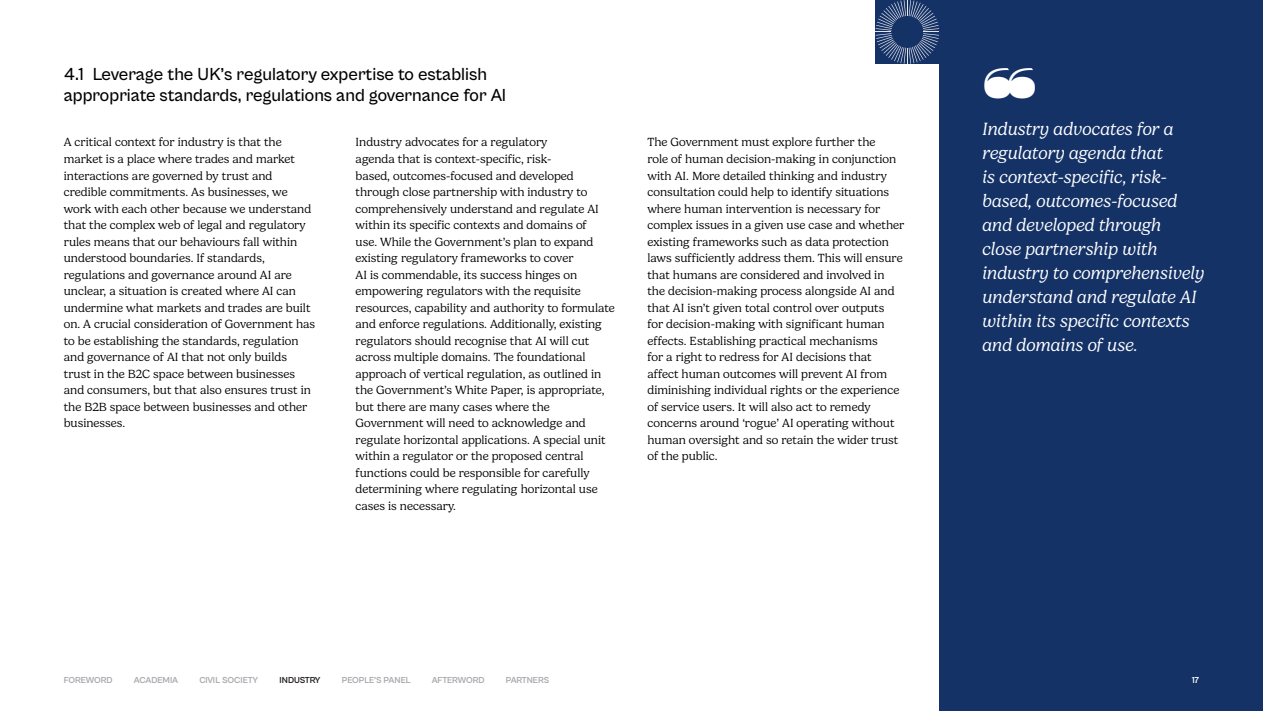
<style>
.page{position:relative;width:1263px;height:711px;background:#fff}
.page>*{position:absolute;margin:0;border:0;box-sizing:border-box;transform-origin:0 0}
._66{font:300 45px "Work Sans";color:#fff}
.Pull_quote_text{font:italic 300 18px/24px "Gelica";color:#fff}
.Heading_2{font:700 18px/21px "Cabinet Grotesk Variable";color:#000}
.t1{font:300 12px/16.5px "Gelica";color:#000}
.t2{font:700 9px "Cabinet Grotesk";letter-spacing:-.02em;color:#a8a9ad}
.t3{font:700 9px "Cabinet Grotesk";letter-spacing:-.015em;color:#231f20}
.Bread_crumbs{font:700 9px "Cabinet Grotesk";color:#fff}
</style>
<div class="page">
<div style="left:939px;top:0;width:324px;height:710px;background:#143266"></div>
<svg style="left:875px;top:0;width:64px;height:64px;background:#354e7b"></svg>
<p class="Heading_2" style="left:64px;top:64px;width:444px">4.1 Leverage the UK’s regulatory expertise to establish appropriate standards, regulations and governance for AI</p>
<p class="t1" style="left:64px;top:134px;width:253px">A critical context for industry is that the market is a place where trades and market interactions are governed by trust and credible commitments. As businesses, we work with each other because we understand that the complex web of legal and regulatory rules means that our behaviours fall within understood boundaries. If standards, regulations and governance around AI are unclear, a situation is created where AI can undermine what markets and trades are built on. A crucial consideration of Government has to be establishing the standards, regulation and governance of AI that not only builds trust in the B2C space between businesses and consumers, but that also ensures trust in the B2B space between businesses and other businesses.</p>
<p class="t1" style="left:356px;top:134px;width:261px">Industry advocates for a regulatory<br>agenda that is context-specific, risk-<br>based, outcomes-focused and developed through close partnership with industry to comprehensively understand and regulate AI within its specific contexts and domains of<br>use. While the Government’s plan to expand existing regulatory frameworks to cover<br>AI is commendable, its success hinges on empowering regulators with the requisite resources, capability and authority to formulate and enforce regulations. Additionally, existing regulators should recognise that AI will cut across multiple domains. The foundational approach of vertical regulation, as outlined in the Government’s White Paper, is appropriate, but there are many cases where the Government will need to acknowledge and regulate horizontal applications. A special unit within a regulator or the proposed central functions could be responsible for carefully determining where regulating horizontal use cases is necessary.</p>
<p class="t1" style="left:647px;top:134px;width:258px">The Government must explore further the<br>role of human decision-making in conjunction with AI. More detailed thinking and industry consultation could help to identify situations where human intervention is necessary for complex issues in a given use case and whether existing frameworks such as data protection laws sufficiently address them. This will ensure that humans are considered and involved in the decision-making process alongside AI and that AI isn’t given total control over outputs<br>for decision-making with significant human effects. Establishing practical mechanisms<br>for a right to redress for AI decisions that affect human outcomes will prevent AI from diminishing individual rights or the experience of service users. It will also act to remedy concerns around ‘rogue’ AI operating without human oversight and so retain the wider trust of the public.</p>
<p class="_66" style="left:982px;top:50px;width:57px">❝</p>
<p class="Pull_quote_text" style="left:982px;top:117px;width:224px">Industry advocates for a regulatory agenda that<br>is context-specific, risk&shy;based, outcomes-focused and developed through<br>close partnership with industry to comprehensively understand and regulate AI within its specific contexts and domains of use.</p>
<p class="t2" style="left:64px;top:674px;width:50px">FOREWORD</p>
<p class="t2" style="left:134px;top:674px;width:46px">ACADEMIA</p>
<p class="t2" style="left:199px;top:674px;width:60px">CIVIL SOCIETY</p>
<p class="t3" style="left:279px;top:674px;width:43px">INDUSTRY</p>
<p class="t2" style="left:342px;top:674px;width:70px">PEOPLE’S PANEL</p>
<p class="t2" style="left:432px;top:674px;width:54px">AFTERWORD</p>
<p class="t2" style="left:506px;top:674px;width:45px">PARTNERS</p>
<p class="Bread_crumbs" style="left:1192px;top:674px;width:9px">17</p>
</div>
